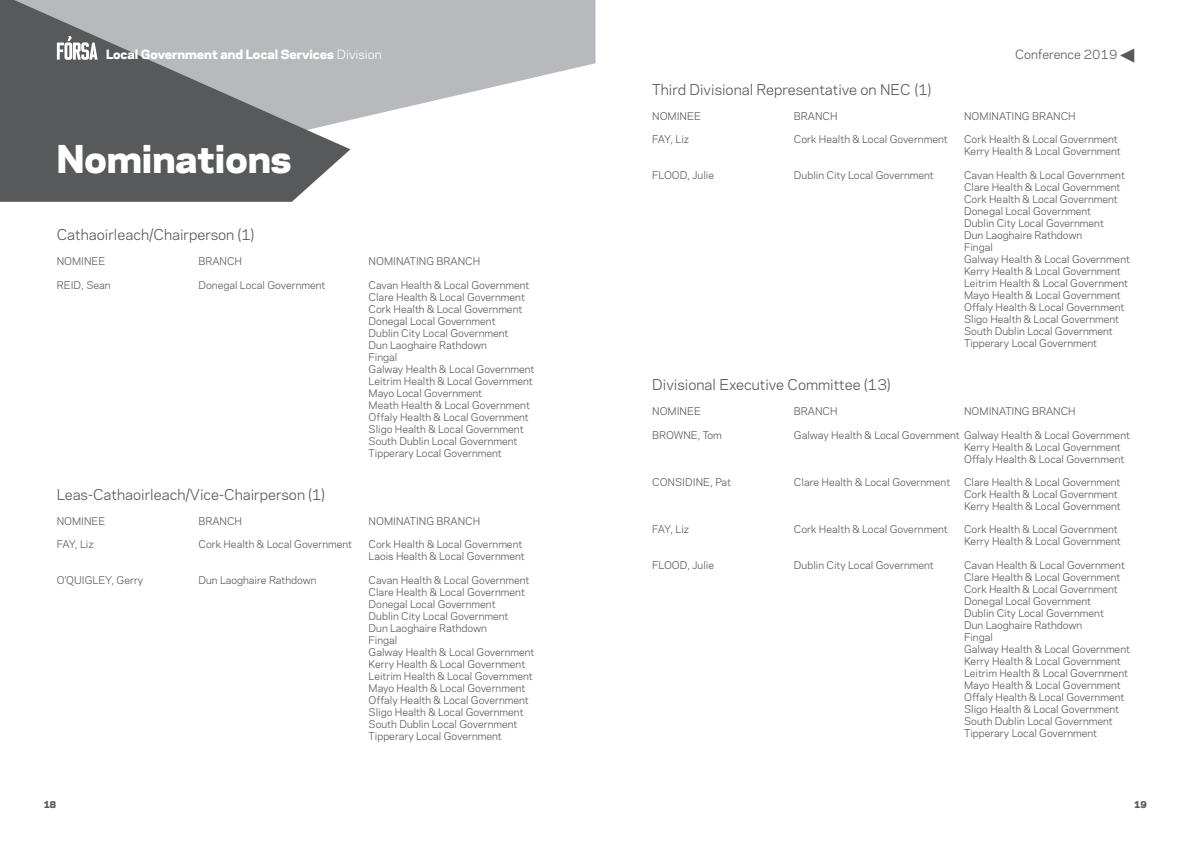
<style>
.page{position:relative;width:1191px;height:842px;background:#fff}
.page>*{position:absolute;margin:0;border:0;box-sizing:border-box;transform-origin:0 0}
.t1{font:800 36px "Polaris";color:#fff}
.t2{font:14px "Polaris";color:#58595b}
.t3{font:800 12px "Polaris";color:#fff}
.t4{font:12px "Polaris";color:#58595b}
.t5{font:10px/12px "Polaris";color:#58595b}
.t6{font:800 9px "Polaris";color:#58595b}
.s1{font-weight:400}
</style>
<div class="page">
<svg style="left:350px;top:0;width:245px;height:120px;fill:#b7b9bc"></svg>
<svg style="left:0;top:0;width:350px;height:202px;fill:#58595b"></svg>
<svg style="left:1120px;top:49px;width:14px;height:14px"></svg>
<svg style="left:57px;top:36px;width:41px;height:24px"></svg>
<p class="t3" style="left:106px;top:50px;width:277px">Local Government and Local Services <span class="s1">Division</span></p>
<h1 class="t1" style="left:57px;top:144px;width:236px">Nominations</h1>
<h2 class="t2" style="left:57px;top:229px;width:199px">Cathaoirleach/Chairperson (1)</h2>
<p class="t5" style="left:57px;top:256px;width:50px">NOMINEE</p>
<p class="t5" style="left:198px;top:256px;width:45px">BRANCH</p>
<p class="t5" style="left:369px;top:256px;width:113px">NOMINATING BRANCH</p>
<p class="t5" style="left:57px;top:280px;width:55px">REID, Sean</p>
<p class="t5" style="left:198px;top:280px;width:128px">Donegal Local Government</p>
<p class="t5" style="left:369px;top:280px;width:167px">Cavan Health &amp; Local Government<br>Clare Health &amp; Local Government<br>Cork Health &amp; Local Government<br>Donegal Local Government<br>Dublin City Local Government<br>Dun Laoghaire Rathdown<br>Fingal<br>Galway Health &amp; Local Government<br>Leitrim Health &amp; Local Government<br>Mayo Local Government<br>Meath Health &amp; Local Government<br>Offaly Health &amp; Local Government<br>Sligo Health &amp; Local Government<br>South Dublin Local Government<br>Tipperary Local Government</p>
<h2 class="t2" style="left:57px;top:489px;width:270px">Leas-Cathaoirleach/Vice-Chairperson (1)</h2>
<p class="t5" style="left:57px;top:516px;width:50px">NOMINEE</p>
<p class="t5" style="left:198px;top:516px;width:45px">BRANCH</p>
<p class="t5" style="left:369px;top:516px;width:113px">NOMINATING BRANCH</p>
<p class="t5" style="left:57px;top:539px;width:39px">FAY, Liz</p>
<p class="t5" style="left:198px;top:539px;width:155px">Cork Health &amp; Local Government</p>
<p class="t5" style="left:369px;top:539px;width:158px">Cork Health &amp; Local Government<br>Laois Health &amp; Local Government</p>
<p class="t5" style="left:57px;top:575px;width:88px">O’QUIGLEY, Gerry</p>
<p class="t5" style="left:198px;top:575px;width:120px">Dun Laoghaire Rathdown</p>
<p class="t5" style="left:369px;top:575px;width:167px">Cavan Health &amp; Local Government<br>Clare Health &amp; Local Government<br>Donegal Local Government<br>Dublin City Local Government<br>Dun Laoghaire Rathdown<br>Fingal<br>Galway Health &amp; Local Government<br>Kerry Health &amp; Local Government<br>Leitrim Health &amp; Local Government<br>Mayo Health &amp; Local Government<br>Offaly Health &amp; Local Government<br>Sligo Health &amp; Local Government<br>South Dublin Local Government<br>Tipperary Local Government</p>
<p class="t6" style="left:44px;top:801px;width:14px">18</p>
<p class="t4" style="left:1015px;top:50px;width:104px">Conference 2019</p>
<h2 class="t2" style="left:652px;top:84px;width:280px">Third Divisional Representative on NEC (1)</h2>
<p class="t5" style="left:652px;top:111px;width:50px">NOMINEE</p>
<p class="t5" style="left:794px;top:111px;width:45px">BRANCH</p>
<p class="t5" style="left:964px;top:111px;width:113px">NOMINATING BRANCH</p>
<p class="t5" style="left:652px;top:135px;width:39px">FAY, Liz</p>
<p class="t5" style="left:794px;top:135px;width:155px">Cork Health &amp; Local Government</p>
<p class="t5" style="left:964px;top:135px;width:158px">Cork Health &amp; Local Government<br>Kerry Health &amp; Local Government</p>
<p class="t5" style="left:652px;top:170px;width:63px">FLOOD, Julie</p>
<p class="t5" style="left:794px;top:170px;width:141px">Dublin City Local Government</p>
<p class="t5" style="left:964px;top:170px;width:167px">Cavan Health &amp; Local Government<br>Clare Health &amp; Local Government<br>Cork Health &amp; Local Government<br>Donegal Local Government<br>Dublin City Local Government<br>Dun Laoghaire Rathdown<br>Fingal<br>Galway Health &amp; Local Government<br>Kerry Health &amp; Local Government<br>Leitrim Health &amp; Local Government<br>Mayo Health &amp; Local Government<br>Offaly Health &amp; Local Government<br>Sligo Health &amp; Local Government<br>South Dublin Local Government<br>Tipperary Local Government</p>
<h2 class="t2" style="left:652px;top:379px;width:240px">Divisional Executive Committee (13)</h2>
<p class="t5" style="left:652px;top:406px;width:50px">NOMINEE</p>
<p class="t5" style="left:794px;top:406px;width:45px">BRANCH</p>
<p class="t5" style="left:964px;top:406px;width:113px">NOMINATING BRANCH</p>
<p class="t5" style="left:652px;top:430px;width:71px">BROWNE, Tom</p>
<p class="t5" style="left:964px;top:430px;width:167px;text-indent:-170px">Galway Health &amp; Local Government Galway Health &amp; Local Government<br>Kerry Health &amp; Local Government<br>Offaly Health &amp; Local Government</p>
<p class="t5" style="left:652px;top:477px;width:80px">CONSIDINE, Pat</p>
<p class="t5" style="left:794px;top:477px;width:158px">Clare Health &amp; Local Government</p>
<p class="t5" style="left:964px;top:477px;width:158px">Clare Health &amp; Local Government<br>Cork Health &amp; Local Government<br>Kerry Health &amp; Local Government</p>
<p class="t5" style="left:652px;top:524px;width:39px">FAY, Liz</p>
<p class="t5" style="left:794px;top:524px;width:155px">Cork Health &amp; Local Government</p>
<p class="t5" style="left:964px;top:524px;width:158px">Cork Health &amp; Local Government<br>Kerry Health &amp; Local Government</p>
<p class="t5" style="left:652px;top:560px;width:63px">FLOOD, Julie</p>
<p class="t5" style="left:794px;top:560px;width:141px">Dublin City Local Government</p>
<p class="t5" style="left:964px;top:560px;width:167px">Cavan Health &amp; Local Government<br>Clare Health &amp; Local Government<br>Cork Health &amp; Local Government<br>Donegal Local Government<br>Dublin City Local Government<br>Dun Laoghaire Rathdown<br>Fingal<br>Galway Health &amp; Local Government<br>Kerry Health &amp; Local Government<br>Leitrim Health &amp; Local Government<br>Mayo Health &amp; Local Government<br>Offaly Health &amp; Local Government<br>Sligo Health &amp; Local Government<br>South Dublin Local Government<br>Tipperary Local Government</p>
<p class="t6" style="left:1134px;top:800px;width:14px">19</p>
</div>
